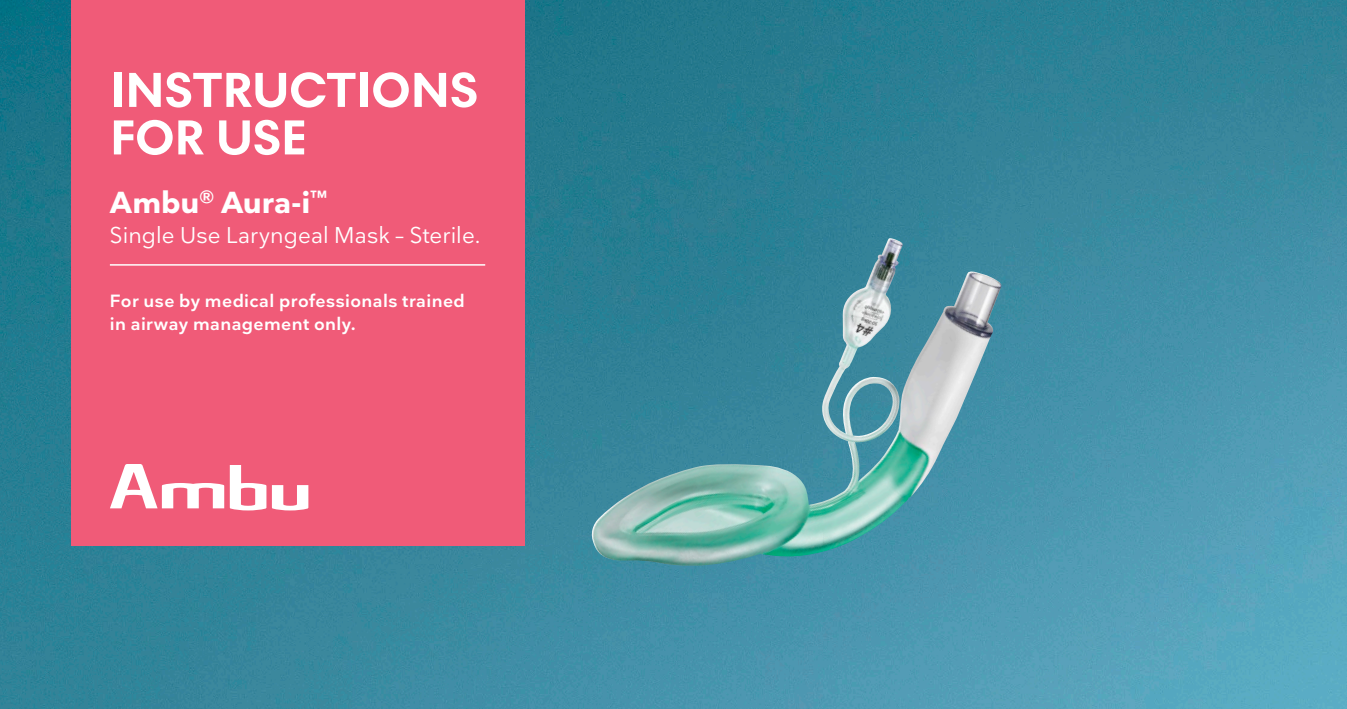
<style>
.page{position:relative;width:1347px;height:709px;background:#fff}
.page>*{position:absolute;margin:0;border:0;box-sizing:border-box;transform-origin:0 0}
.t1{font:700 50px/47.5px "Noir No 1";color:#fff}
.t2{font:700 30px "Nationale";letter-spacing:-.005em;color:#fff}
.t3{font:22.5px "Nationale";letter-spacing:.005em;color:#fff}
.t4{font:600 17.5px/22.5px "Nationale";letter-spacing:.02em;color:#fff}
</style>
<div class="page">
<img style="left:0;top:0;width:1346px;height:709px">
<div style="left:71px;top:0;width:453px;height:546px;background:#f05b78"></div>
<img style="left:589px;top:238px;width:413px;height:329px">
<svg style="left:272px;top:485px;width:36px;height:25px"></svg>
<svg style="left:230px;top:465px;width:36px;height:45px"></svg>
<svg style="left:110px;top:464px;width:114px;height:44px"></svg>
<hr style="left:110px;top:264px;width:375px;height:2px;background:#fff">
<h1 class="t1" style="left:110px;top:66px;width:369px">INSTRUCTIONS<br>FOR USE</h1>
<h2 class="t2" style="left:110px;top:183px;width:219px">Ambu<sup>®</sup> Aura-i<sup>™</sup></h2>
<p class="t3" style="left:110px;top:221px;width:372px">Single Use Laryngeal Mask – Sterile.</p>
<p class="t4" style="left:110px;top:289px;width:356px">For use by medical professionals trained in airway management only.</p>
</div>
